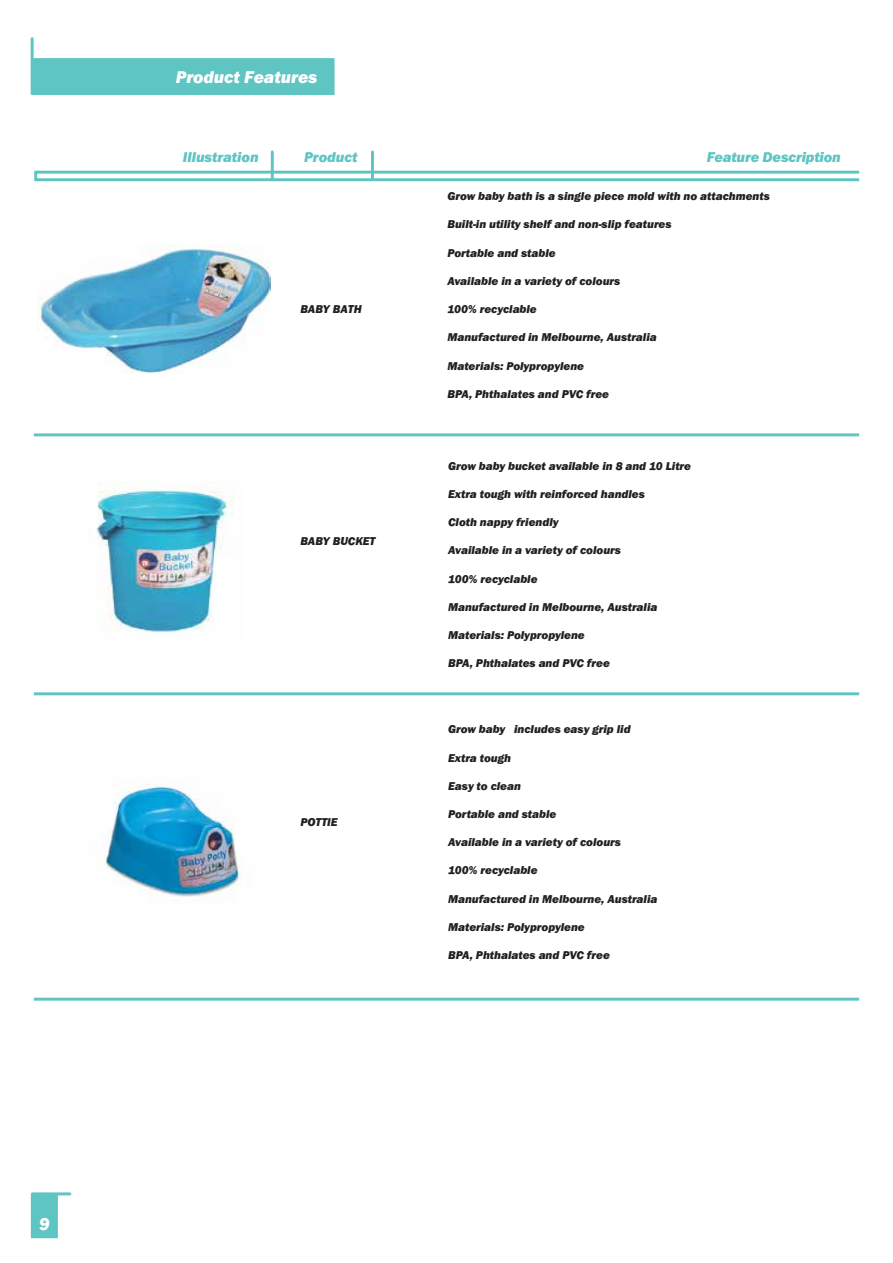
<style>
.page{position:relative;width:893px;height:1263px;background:#fff}
.page>*{position:absolute;margin:0;border:0;box-sizing:border-box;transform-origin:0 0}
.t1{font:italic 800 18px "Franklin Gothic EF";color:#fff}
.t2{font:italic 800 17.7px "Franklin Gothic EF";color:#fff}
.t3{font:italic 800 14.7px "Franklin Gothic EF";letter-spacing:-.01em;color:#5ec5c3}
.t4{font:italic 800 11.7px "Franklin Gothic EF";color:#231f20}
</style>
<div class="page">
<div style="left:31px;top:58px;width:304px;height:37px;background:#5ec5c3;border:2px solid #5ec5c3"></div>
<hr style="left:31px;top:39px;width:3px;height:34px;background:#5ec5c3">
<hr style="left:31px;top:73px;width:3px;height:21px;background:#5ec5c3">
<div style="left:31px;top:1193px;width:27px;height:45px;background:#5ec5c3;border:2px solid #5ec5c3"></div>
<hr style="left:47px;top:1192px;width:23px;height:3px;background:#5ec5c3">
<hr style="left:32px;top:1192px;width:15px;height:3px;background:#5ec5c3">
<hr style="left:34px;top:433px;width:825px;height:3px;background:#5ec5c3">
<hr style="left:34px;top:692px;width:825px;height:3px;background:#5ec5c3">
<hr style="left:34px;top:998px;width:825px;height:3px;background:#5ec5c3">
<div style="left:34px;top:171px;width:827px;height:10px;border:3px solid #5ec5c3"></div>
<hr style="left:271px;top:152px;width:3px;height:28px;background:#5ec5c3">
<hr style="left:371px;top:152px;width:3px;height:28px;background:#5ec5c3">
<img style="left:37px;top:245px;width:233px;height:129px">
<img style="left:103px;top:782px;width:148px;height:117px">
<img style="left:96px;top:482px;width:138px;height:151px">
<h1 class="t1" style="left:39px;top:1214px;width:12px">9</h1>
<h2 class="t2" style="left:176px;top:67px;width:143px">Product Features</h2>
<p class="t3" style="left:183px;top:148px;width:77px">Illustration</p>
<p class="t3" style="left:304px;top:148px;width:55px">Product</p>
<p class="t3" style="left:707px;top:148px;width:135px">Feature Description</p>
<p class="t4" style="left:447px;top:190px;width:324px">Grow baby bath is a single piece mold with no attachments</p>
<p class="t4" style="left:447px;top:218px;width:226px">Built-in utility shelf and non-slip features</p>
<p class="t4" style="left:447px;top:246px;width:110px">Portable and stable</p>
<p class="t4" style="left:447px;top:274px;width:174px">Available in a variety of colours</p>
<p class="t4" style="left:447px;top:303px;width:91px">100% recyclable</p>
<p class="t4" style="left:447px;top:331px;width:211px">Manufactured in Melbourne, Australia</p>
<p class="t4" style="left:447px;top:359px;width:138px">Materials: Polypropylene</p>
<p class="t4" style="left:447px;top:387px;width:163px">BPA, Phthalates and PVC free</p>
<p class="t4" style="left:300px;top:302px;width:63px">BABY BATH</p>
<p class="t4" style="left:300px;top:535px;width:77px">BABY BUCKET</p>
<p class="t4" style="left:300px;top:815px;width:39px">POTTIE</p>
<p class="t4" style="left:448px;top:459px;width:244px">Grow baby bucket available in 8 and 10 Litre</p>
<p class="t4" style="left:448px;top:487px;width:198px">Extra tough with reinforced handles</p>
<p class="t4" style="left:448px;top:516px;width:112px">Cloth nappy friendly</p>
<p class="t4" style="left:448px;top:544px;width:174px">Available in a variety of colours</p>
<p class="t4" style="left:448px;top:572px;width:91px">100% recyclable</p>
<p class="t4" style="left:448px;top:600px;width:211px">Manufactured in Melbourne, Australia</p>
<p class="t4" style="left:448px;top:628px;width:138px">Materials: Polypropylene</p>
<p class="t4" style="left:448px;top:657px;width:163px">BPA, Phthalates and PVC free</p>
<p class="t4" style="left:448px;top:723px;width:184px">Grow baby includes easy grip lid</p>
<p class="t4" style="left:448px;top:751px;width:64px">Extra tough</p>
<p class="t4" style="left:448px;top:779px;width:74px">Easy to clean</p>
<p class="t4" style="left:448px;top:807px;width:110px">Portable and stable</p>
<p class="t4" style="left:448px;top:836px;width:174px">Available in a variety of colours</p>
<p class="t4" style="left:448px;top:864px;width:91px">100% recyclable</p>
<p class="t4" style="left:448px;top:892px;width:211px">Manufactured in Melbourne, Australia</p>
<p class="t4" style="left:448px;top:920px;width:138px">Materials: Polypropylene</p>
<p class="t4" style="left:448px;top:948px;width:163px">BPA, Phthalates and PVC free</p>
</div>
